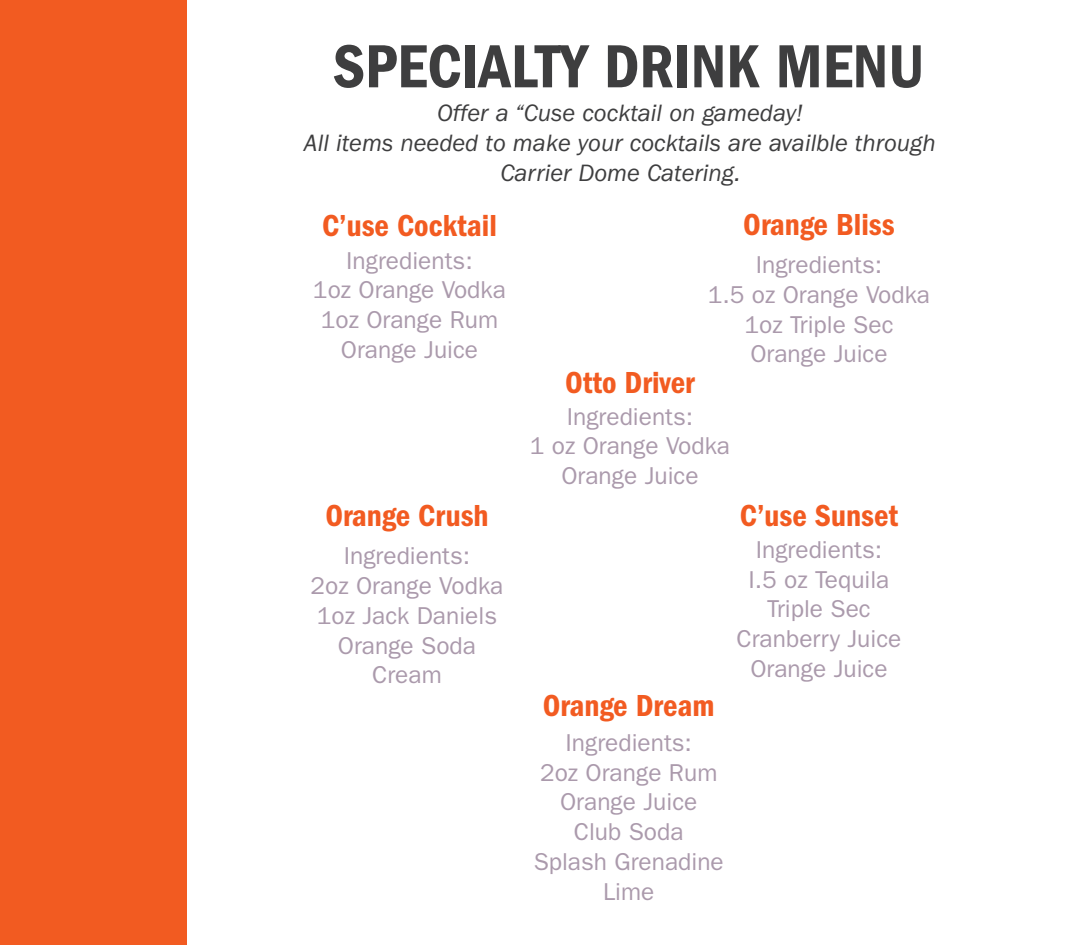
<style>
.page{position:relative;width:1071px;height:945px;background:#fff}
.page>*{position:absolute;margin:0;border:0;box-sizing:border-box;transform-origin:0 0}
.t1{font:63px "ITC Franklin Gothic Std Dm Cd";color:#3e3e3f}
.t2{font:31.5px "ITC Franklin Gothic Std Dm Cd";color:#f25b21}
.t3{font:24.5px "ITC Franklin Gothic Std";color:#ab9aac}
.t4{font:italic 24.5px "ITC Franklin Gothic Std";color:#3e3e3f}
</style>
<div class="page">
<div style="left:0;top:0;width:186px;height:945px;background:#f25b21"></div>
<p class="t1" style="left:333px;top:30px;width:593px">SPECIALTY DRINK MENU</p>
<p class="t4" style="left:437px;top:100px;width:367px">Offer a “Cuse cocktail on gameday!</p>
<p class="t4" style="left:304px;top:129px;width:633px">All items needed to make your cocktails are availble through</p>
<p class="t4" style="left:500px;top:159px;width:242px">Carrier Dome Catering.</p>
<p class="t2" style="left:322px;top:207px;width:176px">C’use Cocktail</p>
<p class="t3" style="left:346px;top:246px;width:128px">Ingredients:</p>
<p class="t3" style="left:313px;top:276px;width:195px">1oz Orange Vodka</p>
<p class="t3" style="left:321px;top:306px;width:179px">1oz Orange Rum</p>
<p class="t3" style="left:341px;top:336px;width:139px">Orange Juice</p>
<p class="t2" style="left:325px;top:497px;width:165px">Orange Crush</p>
<p class="t3" style="left:344px;top:542px;width:128px">Ingredients:</p>
<p class="t3" style="left:310px;top:572px;width:195px">2oz Orange Vodka</p>
<p class="t3" style="left:317px;top:602px;width:182px">1oz Jack Daniels</p>
<p class="t3" style="left:338px;top:631px;width:140px">Orange Soda</p>
<p class="t3" style="left:372px;top:661px;width:71px">Cream</p>
<p class="t2" style="left:743px;top:206px;width:153px">Orange Bliss</p>
<p class="t3" style="left:756px;top:251px;width:128px">Ingredients:</p>
<p class="t3" style="left:708px;top:280px;width:224px">1.5 oz Orange Vodka</p>
<p class="t3" style="left:745px;top:310px;width:150px">1oz Triple Sec</p>
<p class="t3" style="left:750px;top:340px;width:139px">Orange Juice</p>
<p class="t2" style="left:565px;top:365px;width:131px">Otto Driver</p>
<p class="t3" style="left:567px;top:402px;width:128px">Ingredients:</p>
<p class="t3" style="left:530px;top:432px;width:202px">1 oz Orange Vodka</p>
<p class="t3" style="left:561px;top:462px;width:139px">Orange Juice</p>
<p class="t2" style="left:543px;top:687px;width:173px">Orange Dream</p>
<p class="t3" style="left:566px;top:728px;width:128px">Ingredients:</p>
<p class="t3" style="left:540px;top:758px;width:179px">2oz Orange Rum</p>
<p class="t3" style="left:560px;top:788px;width:139px">Orange Juice</p>
<p class="t3" style="left:574px;top:818px;width:111px">Club Soda</p>
<p class="t3" style="left:534px;top:847px;width:192px">Splash Grenadine</p>
<p class="t3" style="left:603px;top:877px;width:53px">Lime</p>
<p class="t2" style="left:740px;top:497px;width:160px">C’use Sunset</p>
<p class="t3" style="left:756px;top:536px;width:128px">Ingredients:</p>
<p class="t3" style="left:748px;top:565px;width:143px">I.5 oz Tequila</p>
<p class="t3" style="left:767px;top:595px;width:105px">Triple Sec</p>
<p class="t3" style="left:737px;top:625px;width:166px">Cranberry Juice</p>
<p class="t3" style="left:750px;top:655px;width:139px">Orange Juice</p>
</div>
